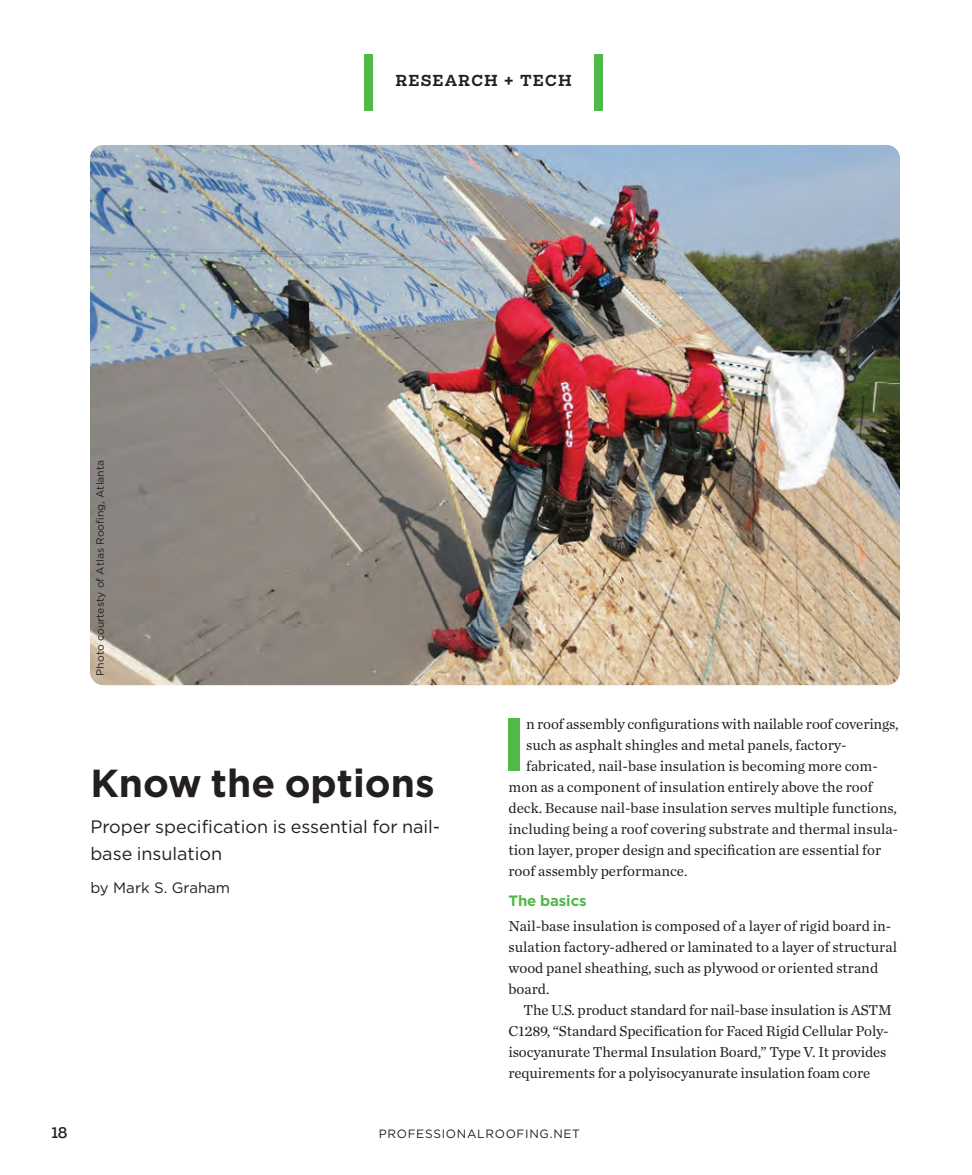
<style>
.page{position:relative;width:972px;height:1175px;background:#fff}
.page>*{position:absolute;margin:0;border:0;box-sizing:border-box;transform-origin:0 0}
.Paragraph_after_subhead{font:700 75px "Gotham";color:#51b948}
.headline{font:700 39px "Gotham";color:#231f20}
.Deck-Research_and_Tech{font:18px/27px "Gotham";color:#231f20}
.Paragraph_after_subhead-2{font:15px/21px "Chronicle Text G1";color:#231f20}
.Body{font:15px/21px "Chronicle Text G1";letter-spacing:-.01em;color:#231f20}
.byline{font:15px "Gotham";color:#231f20}
.t1{font:500 15px "Salvo Serif";letter-spacing:.09em;color:#231f20}
.subhead_Research_Tech-Body{font:700 15px "Gotham";letter-spacing:-.01em;color:#51b948}
.t2{font:15px "Salvo Serif";color:#231f20}
.t3{font:12px "Gotham";letter-spacing:.06em;color:#231f20}
.t4{font:10.5px "Gotham";color:#231f20}
</style>
<div class="page">
<div style="left:594px;top:54px;width:9px;height:57px;background:#51b948"></div>
<div style="left:364px;top:54px;width:9px;height:57px;background:#51b948"></div>
<img style="left:90px;top:145px;width:810px;height:540px">
<p class="t4" style="left:93px;top:675px;width:217px;rotate:-90deg">Photo courtesty of Atlas Roofing, Atlanta</p>
<p class="t1" style="left:396px;top:70px;width:177px">RESEARCH + TECH</p>
<p class="headline" style="left:90px;top:757px;width:346px">Know the options</p>
<p class="Deck-Research_and_Tech" style="left:90px;top:812px;width:351px">Proper specification is essential for nail&shy;base insulation</p>
<p class="byline" style="left:90px;top:878px;width:141px">by Mark S. Graham</p>
<p class="Paragraph_after_subhead" style="left:502px;top:694px;width:27px">I</p>
<p class="Paragraph_after_subhead-2" style="left:526px;top:712px;width:374px">n roof assembly configurations with nailable roof coverings,</p>
<p class="Paragraph_after_subhead-2" style="left:526px;top:733px;width:322px">such as asphalt shingles and metal panels, factory-</p>
<p class="Paragraph_after_subhead-2" style="left:526px;top:754px;width:353px">fabricated, nail-base insulation is becoming more com-</p>
<p class="Paragraph_after_subhead-2" style="left:508px;top:775px;width:366px">mon as a component of insulation entirely above the roof</p>
<p class="Paragraph_after_subhead-2" style="left:508px;top:796px;width:390px">deck. Because nail-base insulation serves multiple functions,</p>
<p class="Paragraph_after_subhead-2" style="left:508px;top:817px;width:391px">including being a roof covering substrate and thermal insula-</p>
<p class="Paragraph_after_subhead-2" style="left:508px;top:838px;width:374px">tion layer, proper design and specification are essential for</p>
<p class="Paragraph_after_subhead-2" style="left:508px;top:859px;width:181px">roof assembly performance.</p>
<p class="subhead_Research_Tech-Body" style="left:508px;top:890px;width:80px">The basics</p>
<p class="Paragraph_after_subhead-2" style="left:508px;top:915px;width:390px">Nail-base insulation is composed of a layer of rigid board in&shy;sulation factory-adhered or laminated to a layer of structural wood panel sheathing, such as plywood or oriented strand board.</p>
<p class="Body" style="left:508px;top:999px;width:385px;text-indent:15px">The U.S. product standard for nail-base insulation is ASTM C1289, “Standard Specification for Faced Rigid Cellular Poly&shy;isocyanurate Thermal Insulation Board,” Type V. It provides requirements for a polyisocyanurate insulation foam core</p>
<p class="t2" style="left:52px;top:1122px;width:17px">18</p>
<p class="t3" style="left:379px;top:1126px;width:203px">PROFESSIONALROOFING.NET</p>
</div>
